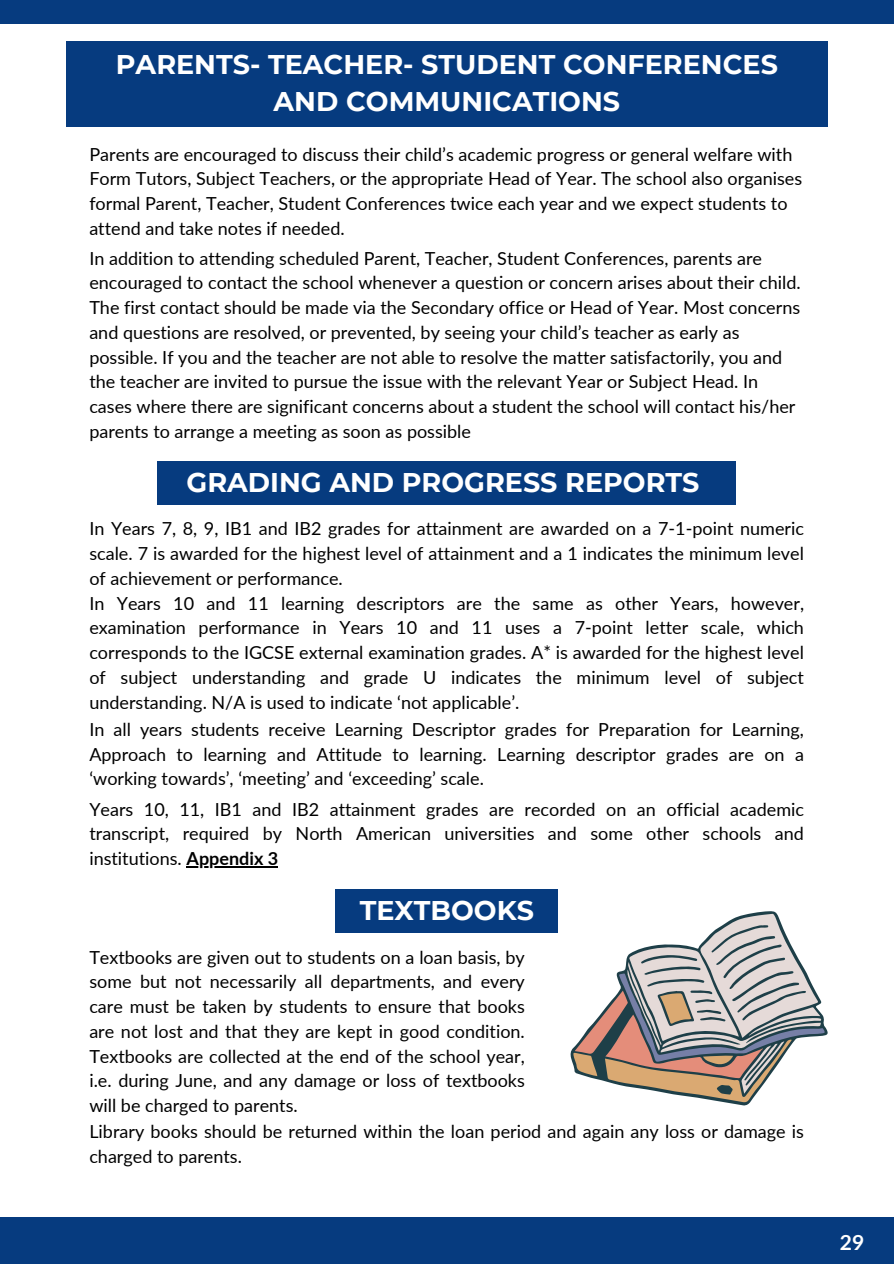
<style>
.page{position:relative;width:894px;height:1264px;background:#fff}
.page>*{position:absolute;margin:0;border:0;box-sizing:border-box;transform-origin:0 0}
.t1{font:700 27px/37.2px "Montserrat";color:#fff;text-align:center}
.t2{font:700 21px "Lato";color:#fff}
.t3{font:18px/24.8px "Lato";color:#000;text-align:justify}
.s1{font-weight:700}
</style>
<div class="page">
<div style="left:66px;top:41px;width:761px;height:85px;background:#063b7f"></div>
<div style="left:158px;top:461px;width:577px;height:43px;background:#063b7f"></div>
<div style="left:0;top:0;width:893px;height:23px;background:#063b7f"></div>
<div style="left:0;top:1217px;width:893px;height:46px;background:#063b7f"></div>
<div style="left:335px;top:889px;width:223px;height:43px;background:#063b7f"></div>
<svg style="left:572px;top:913px;width:253px;height:189px"></svg>
<hr style="left:186px;top:866px;width:92px;height:1px;background:#000">
<h1 class="t1" style="left:116px;top:45px;width:663px">PARENTS- TEACHER- STUDENT CONFERENCES<br>AND COMMUNICATIONS</h1>
<p class="t3" style="left:89px;top:141px;width:714px;text-align:left">Parents are encouraged to discuss their child’s academic progress or general welfare with Form Tutors, Subject Teachers, or the appropriate Head of Year. The school also organises formal Parent, Teacher, Student Conferences twice each year and we expect students to attend and take notes if needed.</p>
<p class="t3" style="left:89px;top:245px;width:712px;text-align:left">In addition to attending scheduled Parent, Teacher, Student Conferences, parents are encouraged to contact the school whenever a question or concern arises about their child.<br>The first contact should be made via the Secondary office or Head of Year. Most concerns and questions are resolved, or prevented, by seeing your child’s teacher as early as possible. If you and the teacher are not able to resolve the matter satisfactorily, you and the teacher are invited to pursue the issue with the relevant Year or Subject Head. In cases where there are significant concerns about a student the school will contact his/her parents to arrange a meeting as soon as possible</p>
<p class="t1" style="left:186px;top:463px;width:514px">GRADING AND PROGRESS REPORTS</p>
<h1 class="t3" style="left:89px;top:516px;width:716px">In Years 7, 8, 9, IB1 and IB2 grades for attainment are awarded on a 7-1-point numeric scale. 7 is awarded for the highest level of attainment and a 1 indicates the minimum level of achievement or performance.</h1>
<p class="t3" style="left:89px;top:590px;width:716px">In Years 10 and 11 learning descriptors are the same as other Years, however, examination performance in Years 10 and 11 uses a 7-point letter scale, which corresponds to the IGCSE external examination grades. A* is awarded for the highest level of subject understanding and grade U indicates the minimum level of subject understanding. N/A is used to indicate ‘not applicable’.</p>
<p class="t3" style="left:89px;top:716px;width:716px">In all years students receive Learning Descriptor grades for Preparation for Learning, Approach to learning and Attitude to learning. Learning descriptor grades are on a ‘working towards’, ‘meeting’ and ‘exceeding’ scale.</p>
<h1 class="t3" style="left:89px;top:796px;width:716px">Years 10, 11, IB1 and IB2 attainment grades are recorded on an official academic transcript, required by North American universities and some other schools and institutions. <span class="s1">Appendix 3</span></h1>
<p class="t1" style="left:359px;top:892px;width:176px">TEXTBOOKS</p>
<p class="t3" style="left:89px;top:944px;width:437px">Textbooks are given out to students on a loan basis, by some but not necessarily all departments, and every care must be taken by students to ensure that books are not lost and that they are kept in good condition.<br>Textbooks are collected at the end of the school year, i.e. during June, and any damage or loss of textbooks will be charged to parents.</p>
<p class="t3" style="left:89px;top:1118px;width:716px">Library books should be returned within the loan period and again any loss or damage is charged to parents.</p>
<p class="t2" style="left:839px;top:1228px;width:26px">29</p>
</div>
